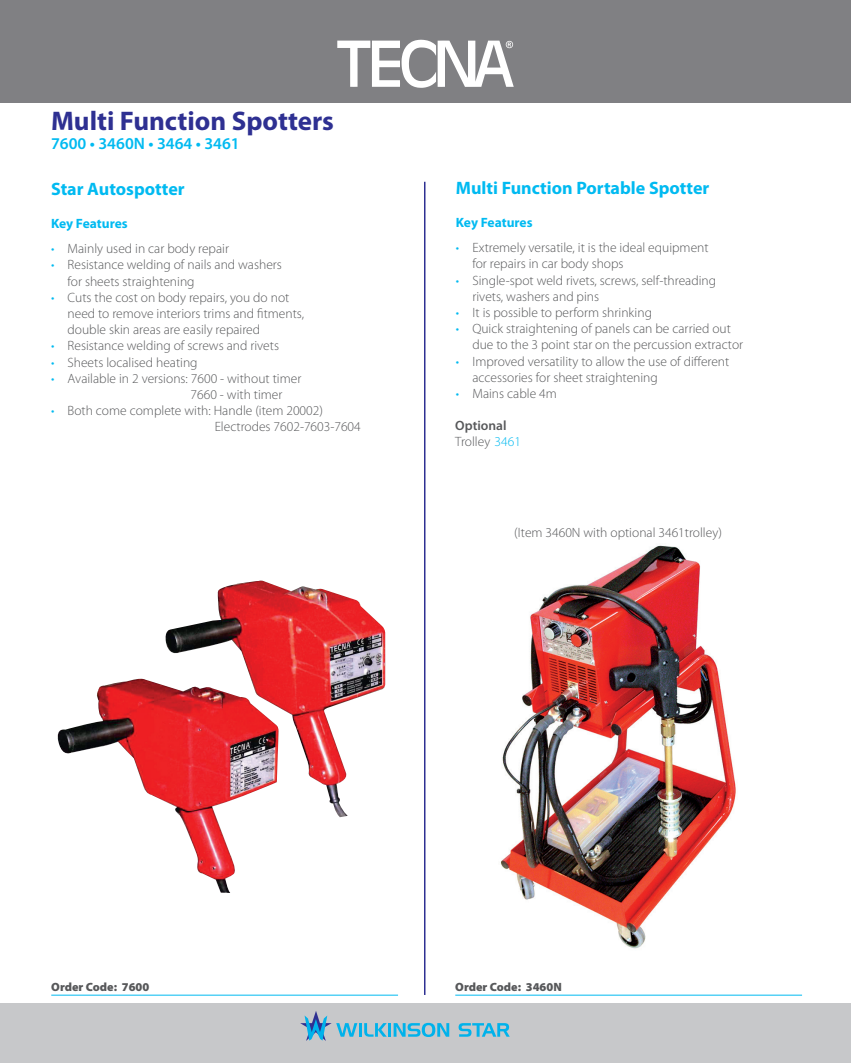
<style>
.page{position:relative;width:851px;height:1063px;background:#fff}
.page>*{position:absolute;margin:0;border:0;box-sizing:border-box;transform-origin:0 0}
.t1{font:700 27px "Myriad Pro";color:#2e3092}
.Item_Name{font:700 18px "Myriad Pro";color:#00baf1}
.t2{font:600 16.5px "Myriad Pro";color:#00baf1}
.body{font:300 13.5px "Myriad Pro";color:#57585a}
.t3{font:700 13.5px "Myriad Pro";letter-spacing:-.005em;color:#00baf1}
.t4{font:600 13.5px "Myriad Pro";color:#57585a}
.t5{font:900 12px "Myriad Pro";color:#57585a}
.s1{color:#00baf1}
</style>
<div class="page">
<div style="left:0;top:1003px;width:850px;height:60px;background:#c7c8ca"></div>
<div style="left:0;top:0;width:850px;height:103px;background:#808083"></div>
<svg style="left:337px;top:40px;width:176px;height:48px"></svg>
<hr style="left:358px;top:1023px;width:3px;height:14px;background:#00b2eb">
<svg style="left:364px;top:1023px;width:23px;height:14px"></svg>
<hr style="left:388px;top:1023px;width:3px;height:14px;background:#00b2eb">
<svg style="left:393px;top:1023px;width:56px;height:14px"></svg>
<svg style="left:458px;top:1023px;width:51px;height:14px"></svg>
<svg style="left:300px;top:1011px;width:57px;height:30px"></svg>
<img style="left:501px;top:545px;width:235px;height:404px">
<hr style="left:424px;top:182px;width:1px;height:813px;background:#2e3092">
<img style="left:57px;top:581px;width:328px;height:312px">
<hr style="left:51px;top:995px;width:347px;height:1px;background:#00baf1">
<hr style="left:455px;top:995px;width:346px;height:1px;background:#00baf1">
<p class="t1" style="left:51px;top:106px;width:284px">Multi Function Spotters</p>
<p class="t2" style="left:51px;top:133px;width:190px">7600 • 3460N • 3464 • 3461</p>
<p class="Item_Name" style="left:51px;top:179px;width:135px">Star Autospotter</p>
<p class="t3" style="left:51px;top:216px;width:78px">Key Features</p>
<p class="body" style="left:51px;top:241px;width:179px"><span class="s1">•</span> Mainly used in car body repair</p>
<p class="body" style="left:51px;top:257px;width:232px"><span class="s1">•</span> Resistance welding of nails and washers</p>
<p class="body" style="left:68px;top:274px;width:128px">for sheets straightening</p>
<p class="body" style="left:51px;top:290px;width:240px"><span class="s1">•</span> Cuts the cost on body repairs, you do not</p>
<p class="body" style="left:68px;top:306px;width:238px">need to remove interiors trims and fitments,</p>
<p class="body" style="left:68px;top:322px;width:194px">double skin areas are easily repaired</p>
<p class="body" style="left:51px;top:338px;width:229px"><span class="s1">•</span> Resistance welding of screws and rivets</p>
<p class="body" style="left:51px;top:355px;width:148px"><span class="s1">•</span> Sheets localised heating</p>
<p class="body" style="left:51px;top:371px;width:252px"><span class="s1">•</span> Available in 2 versions: 7600 - without timer</p>
<p class="body" style="left:191px;top:387px;width:93px">7660 - with timer</p>
<p class="body" style="left:51px;top:403px;width:273px"><span class="s1">•</span> Both come complete with: Handle (item 20002)</p>
<p class="body" style="left:215px;top:419px;width:147px">Electrodes 7602-7603-7604</p>
<p class="Item_Name" style="left:456px;top:178px;width:255px">Multi Function Portable Spotter</p>
<p class="t3" style="left:456px;top:215px;width:78px">Key Features</p>
<p class="body" style="left:456px;top:240px;width:254px"><span class="s1">•</span> Extremely versatile, it is the ideal equipment</p>
<p class="body" style="left:472px;top:256px;width:153px">for repairs in car body shops</p>
<p class="body" style="left:456px;top:273px;width:262px"><span class="s1">•</span> Single-spot weld rivets, screws, self-threading</p>
<p class="body" style="left:472px;top:289px;width:128px">rivets, washers and pins</p>
<p class="body" style="left:456px;top:305px;width:197px"><span class="s1">•</span> It is possible to perform shrinking</p>
<p class="body" style="left:456px;top:321px;width:276px"><span class="s1">•</span> Quick straightening of panels can be carried out</p>
<p class="body" style="left:472px;top:337px;width:272px">due to the 3 point star on the percussion extractor</p>
<p class="body" style="left:456px;top:354px;width:275px"><span class="s1">•</span> Improved versatility to allow the use of different</p>
<p class="body" style="left:472px;top:370px;width:187px">accessories for sheet straightening</p>
<p class="body" style="left:456px;top:386px;width:102px"><span class="s1">•</span> Mains cable 4m</p>
<p class="t4" style="left:455px;top:416px;width:53px">Optional</p>
<p class="body" style="left:455px;top:434px;width:67px">Trolley <span class="s1">3461</span></p>
<p class="body" style="left:514px;top:525px;width:209px">(Item 3460N with optional 3461trolley)</p>
<p class="t5" style="left:51px;top:980px;width:100px">Order Code: 7600</p>
<p class="t5" style="left:455px;top:980px;width:108px">Order Code: 3460N</p>
</div>
